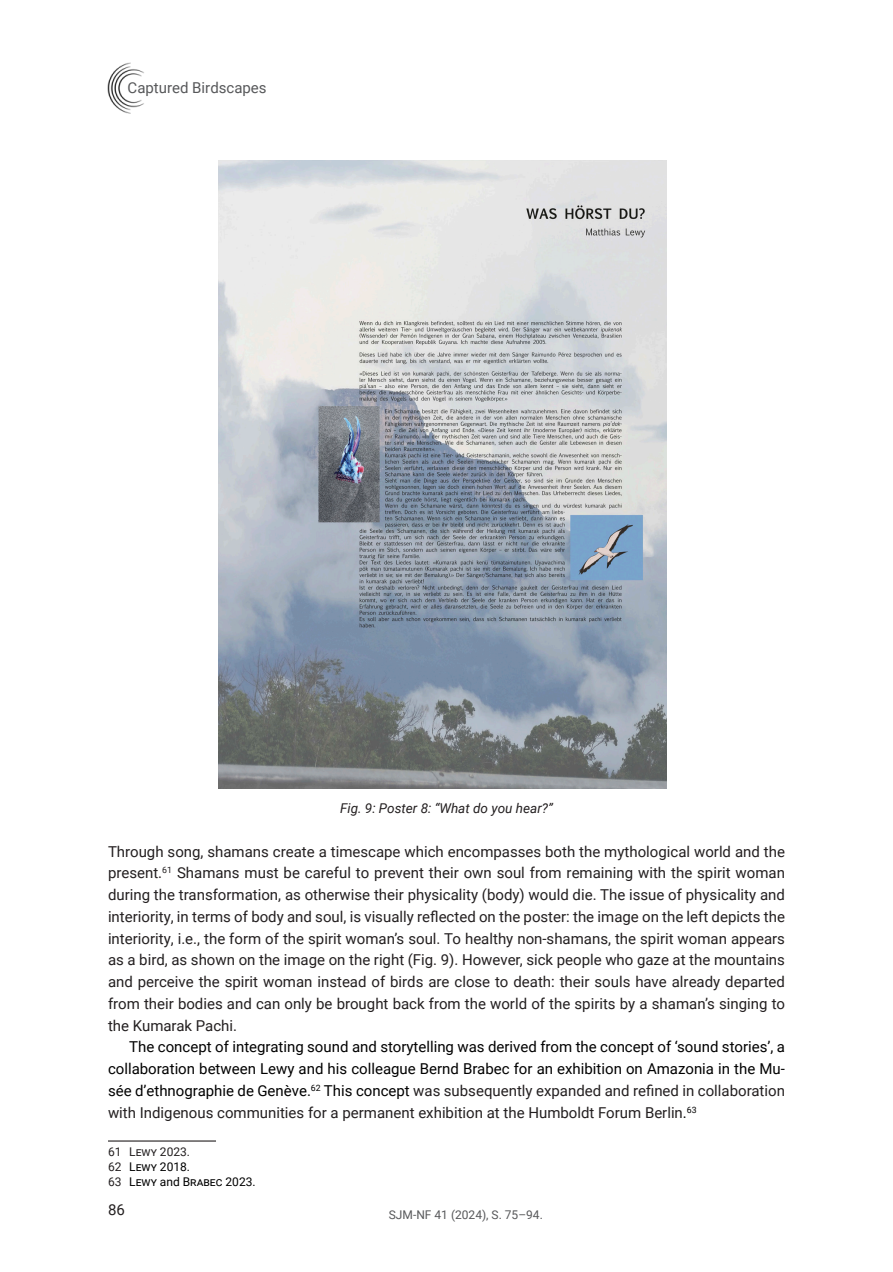
<style>
.page{position:relative;width:893px;height:1272px;background:#fff}
.page>*{position:absolute;margin:0;border:0;box-sizing:border-box;transform-origin:0 0}
.Standard_SJM_ohne_Einzug{font:15px/21.8px "Roboto";color:#231f20;text-align:justify}
.Standard_SJM{font:15px/21.8px "Roboto";color:#000;text-align:justify}
.t1{font:15px "Roboto";color:#57585a}
.Bildlegende{font:italic 13.5px "Roboto";color:#231f20}
.Fussnoten_SJM{font:12px "Roboto";color:#000}
.t2{font:12px "Roboto";color:#57585a}
.Fussnoten_SJM-2{font:12px "Roboto";color:#231f20}
.s1{color:#231f20}
</style>
<div class="page">
<img style="left:107px;top:62px;width:37px;height:52px">
<hr style="left:108px;top:1140px;width:108px;height:1px;background:#231f20">
<img style="left:218px;top:160px;width:449px;height:628px">
<p class="t1" style="left:128px;top:77px;width:141px">Captured Birdscapes</p>
<p class="Bildlegende" style="left:340px;top:798px;width:214px">Fig. 9: Poster 8: “What do you hear?”</p>
<p class="Standard_SJM_ohne_Einzug" style="left:108px;top:839px;width:678px">Through song, shamans create a timescape which encompasses both the mythological world and the present.<sup>61</sup> Shamans must be careful to prevent their own soul from remaining with the spirit woman during the transformation, as otherwise their physicality (body) would die. The issue of physicality and interiority, in terms of body and soul, is visually reflected on the poster: the image on the left depicts the interiority, i.e., the form of the spirit woman’s soul. To healthy non-shamans, the spirit woman appears as a bird, as shown on the image on the right (Fig. 9). However, sick people who gaze at the mountains and perceive the spirit woman instead of birds are close to death: their souls have already departed from their bodies and can only be brought back from the world of the spirits by a shaman’s singing to the Kumarak Pachi.</p>
<p class="Standard_SJM" style="left:108px;top:1035px;width:678px;text-indent:21px">The concept of integrating sound and storytelling was derived from the concept of ‘sound stories’, a collaboration between Lewy and his colleague Bernd Brabec for an exhibition on Amazonia in the Mu&shy;sée d’ethnographie de Genève.<sup>62</sup> This concept <span class="s1">was subsequently expanded and refined in collaboration with Indigenous communities for a permanent exhibition at the Humboldt Forum Berlin</span>.<sup>63</sup></p>
<p class="Fussnoten_SJM-2" style="left:108px;top:1143px;width:84px">61 Lewy 2023.</p>
<p class="Fussnoten_SJM" style="left:108px;top:1158px;width:84px"><span class="s1">62</span> Lewy 2018.</p>
<p class="Fussnoten_SJM" style="left:108px;top:1173px;width:149px"><span class="s1">63</span> Lewy and Brabec 2023.</p>
<p class="Standard_SJM_ohne_Einzug" style="left:108px;top:1198px;width:18px">86</p>
<p class="t2" style="left:389px;top:1206px;width:155px">SJM-NF 41 (2024), S. 75–94.</p>
</div>
